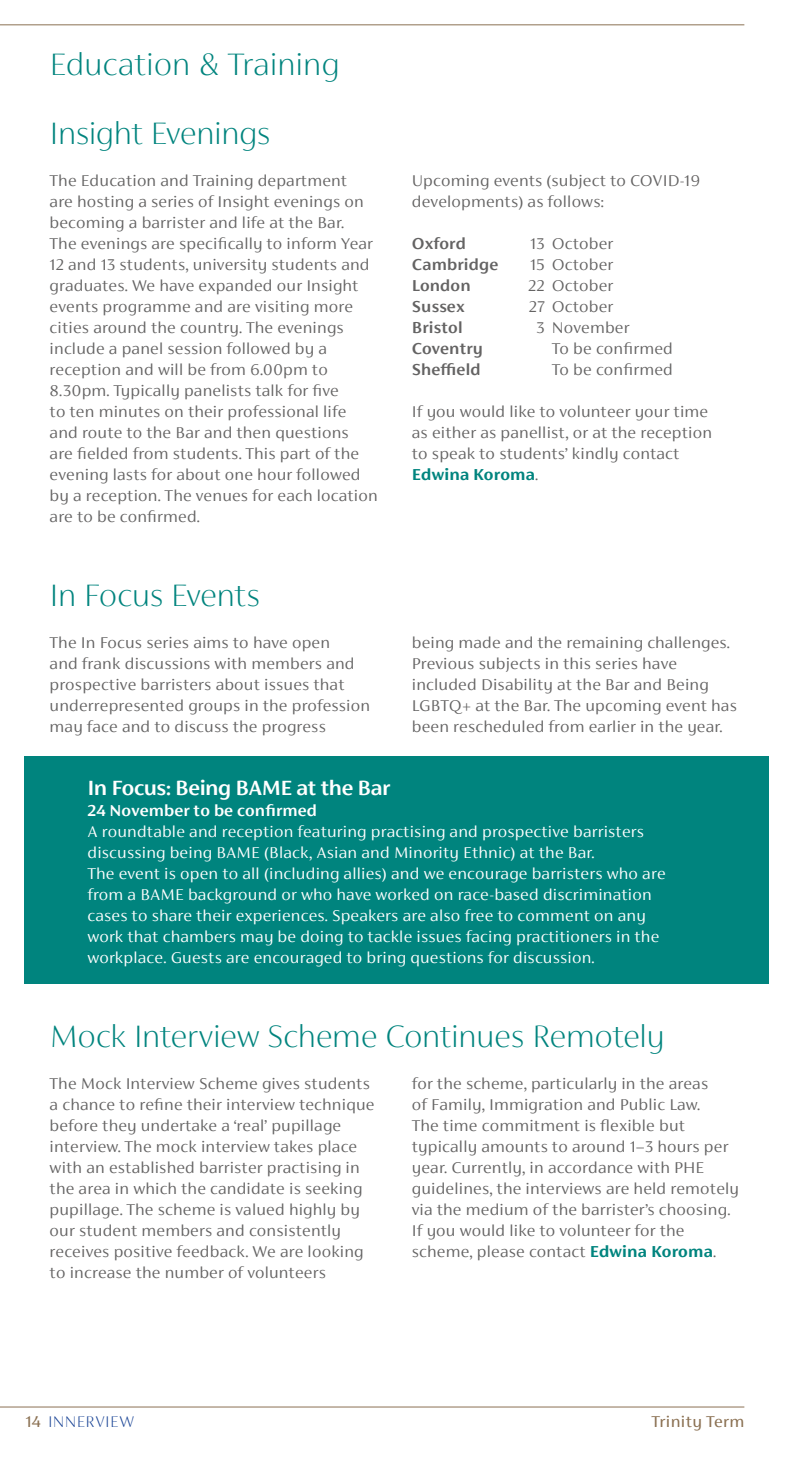
<style>
.page{position:relative;width:794px;height:1474px;background:#fff}
.page>*{position:absolute;margin:0;border:0;box-sizing:border-box;transform-origin:0 0}
.Text_first_para_9_12{font:100 35px "FS Siena";letter-spacing:-.02em;color:#00847e}
.E_T_head_20_18{font:600 22.75px "FS Siena";letter-spacing:-.015em;color:#fff}
.Text_first_para_9_12-2{font:300 17.5px/21px "FS Siena";letter-spacing:.01em;color:#646363}
.Text_first_para_9_12-3{font:300 17.5px/21px "FS Siena";letter-spacing:.01em;color:#fff}
.Text_first_para_9_12-4{font:600 17.5px "FS Siena";letter-spacing:.01em;color:#646363}
.Text_first_para_9_12-5{font:600 17.5px "FS Siena";letter-spacing:.01em;color:#fff}
.t1{font:100 17.5px "FS Siena";letter-spacing:.02em;color:#164194}
.t2{font:17.5px "FS Siena";letter-spacing:.02em;color:#8b7153}
.s1{font-weight:700;color:#00847e}
.s2{font-weight:400;color:#8b7153}
</style>
<div class="page">
<hr style="left:0;top:1406px;width:744px;height:1px;background:#8b7153">
<hr style="left:0;top:24px;width:744px;height:1px;background:#8b7153">
<div style="left:25px;top:756px;width:744px;height:227px;background:#00847e"></div>
<p class="Text_first_para_9_12" style="left:50px;top:46px;width:291px">Education &amp; Training</p>
<p class="Text_first_para_9_12" style="left:50px;top:115px;width:223px">Insight Evenings</p>
<p class="Text_first_para_9_12-2" style="left:50px;top:169px;width:330px">The Education and Training department<br>are hosting a series of Insight evenings on becoming a barrister and life at the Bar.<br>The evenings are specifically to inform Year 12 and 13 students, university students and graduates. We have expanded our Insight events programme and are visiting more cities around the country. The evenings include a panel session followed by a reception and will be from 6.00pm to 8.30pm. Typically panelists talk for five<br>to ten minutes on their professional life and route to the Bar and then questions<br>are fielded from students. This part of the evening lasts for about one hour followed by a reception. The venues for each location are to be confirmed.</p>
<p class="Text_first_para_9_12" style="left:50px;top:577px;width:212px">In Focus Events</p>
<p class="Text_first_para_9_12-2" style="left:50px;top:631px;width:322px">The In Focus series aims to have open<br>and frank discussions with members and prospective barristers about issues that underrepresented groups in the profession may face and to discuss the progress</p>
<p class="Text_first_para_9_12-2" style="left:412px;top:169px;width:289px">Upcoming events (subject to COVID-19 developments) as follows:</p>
<p class="Text_first_para_9_12-4" style="left:412px;top:233px;width:56px">Oxford</p>
<p class="Text_first_para_9_12-2" style="left:530px;top:232px;width:85px">13 October</p>
<p class="Text_first_para_9_12-4" style="left:412px;top:254px;width:88px">Cambridge</p>
<p class="Text_first_para_9_12-2" style="left:530px;top:253px;width:85px">15 October</p>
<p class="Text_first_para_9_12-4" style="left:412px;top:275px;width:60px">London</p>
<p class="Text_first_para_9_12-2" style="left:528px;top:274px;width:87px">22 October</p>
<p class="Text_first_para_9_12-4" style="left:412px;top:296px;width:54px">Sussex</p>
<p class="Text_first_para_9_12-2" style="left:529px;top:295px;width:86px">27 October</p>
<p class="Text_first_para_9_12-4" style="left:412px;top:317px;width:52px">Bristol</p>
<p class="Text_first_para_9_12-2" style="left:536px;top:316px;width:95px">3 November</p>
<p class="Text_first_para_9_12-4" style="left:412px;top:338px;width:73px">Coventry</p>
<p class="Text_first_para_9_12-2" style="left:552px;top:337px;width:122px">To be confirmed</p>
<p class="Text_first_para_9_12-4" style="left:412px;top:359px;width:70px">Sheffield</p>
<p class="Text_first_para_9_12-2" style="left:552px;top:358px;width:122px">To be confirmed</p>
<p class="Text_first_para_9_12-2" style="left:412px;top:400px;width:302px">If you would like to volunteer your time as either as panellist, or at the reception to speak to students’ kindly contact <span class="s1">Edwina Koroma</span>.</p>
<p class="Text_first_para_9_12-2" style="left:412px;top:631px;width:326px">being made and the remaining challenges.<br>Previous subjects in this series have included Disability at the Bar and Being LGBTQ+ at the Bar. The upcoming event has been rescheduled from earlier in the year.</p>
<p class="E_T_head_20_18" style="left:87px;top:775px;width:304px">In Focus: Being BAME at the Bar</p>
<p class="Text_first_para_9_12-5" style="left:87px;top:800px;width:231px">24 November to be confirmed</p>
<p class="Text_first_para_9_12-3" style="left:87px;top:820px;width:579px">A roundtable and reception featuring practising and prospective barristers discussing being BAME (Black, Asian and Minority Ethnic) at the Bar.<br>The event is open to all (including allies) and we encourage barristers who are from a BAME background or who have worked on race-based discrimination cases to share their experiences. Speakers are also free to comment on any work that chambers may be doing to tackle issues facing practitioners in the workplace. Guests are encouraged to bring questions for discussion.</p>
<p class="Text_first_para_9_12" style="left:50px;top:1018px;width:616px">Mock Interview Scheme Continues Remotely</p>
<p class="Text_first_para_9_12-2" style="left:50px;top:1072px;width:326px">The Mock Interview Scheme gives students a chance to refine their interview technique before they undertake a ‘real’ pupillage interview. The mock interview takes place with an established barrister practising in the area in which the candidate is seeking pupillage. The scheme is valued highly by our student members and consistently receives positive feedback. We are looking to increase the number of volunteers</p>
<p class="Text_first_para_9_12-2" style="left:412px;top:1072px;width:328px">for the scheme, particularly in the areas<br>of Family, Immigration and Public Law.<br>The time commitment is flexible but typically amounts to around 1–3 hours per year. Currently, in accordance with PHE guidelines, the interviews are held remotely via the medium of the barrister’s choosing.<br>If you would like to volunteer for the scheme, please contact <span class="s1">Edwina Koroma</span>.</p>
<p class="t1" style="left:25px;top:1412px;width:110px"><span class="s2">14</span> INNERVIEW</p>
<p class="t2" style="left:651px;top:1412px;width:94px">Trinity Term</p>
</div>
